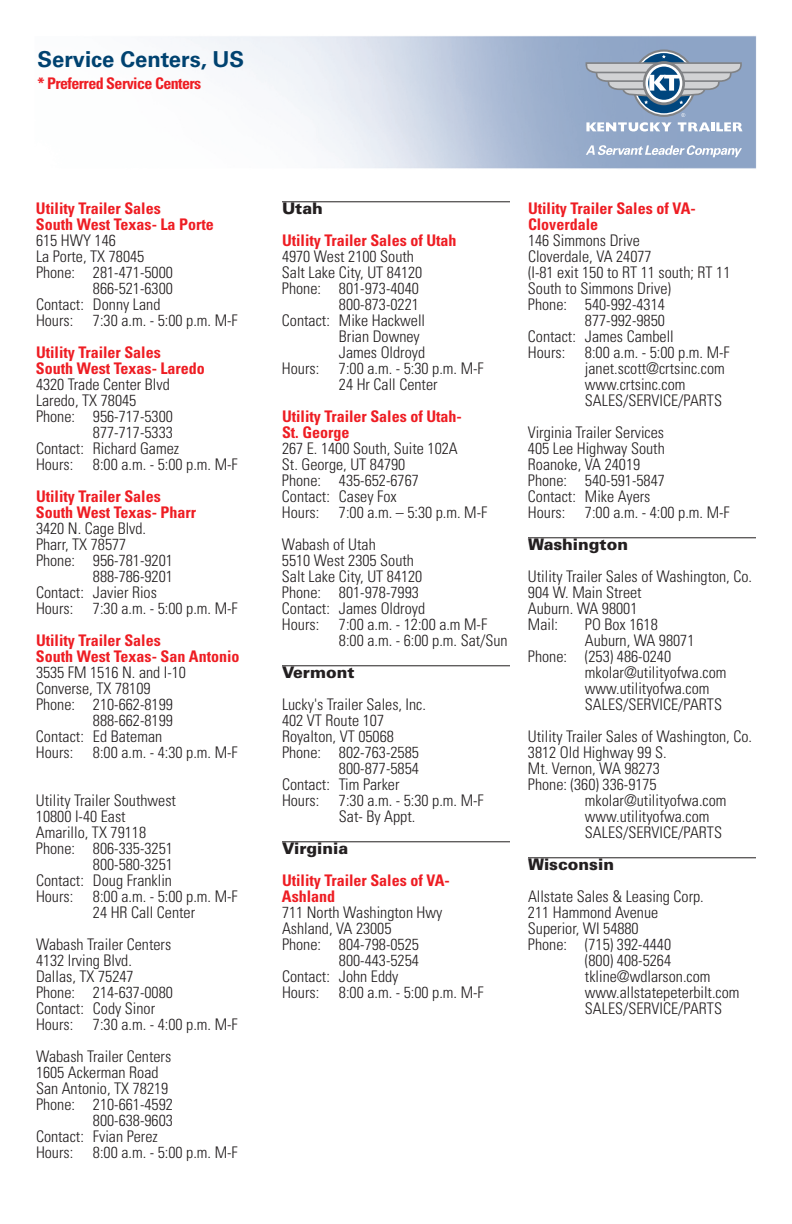
<style>
.page{position:relative;width:792px;height:1224px;background:#fff}
.page>*{position:absolute;margin:0;border:0;box-sizing:border-box;transform-origin:0 0}
.t1{font:700 22px "Univers";color:#004270}
.t2{font:300 condensed 16px/16px "Univers";color:#231f20}
.t3{font:700 condensed 16px/16px "Univers";color:#ee1d23}
.t4{font:900 16px "Univers";color:#231f20}
.t5{font:700 condensed 16px "Univers";letter-spacing:-.035em;color:#ee1d23}
</style>
<div class="page">
<svg style="left:586px;top:122px;width:86px;height:9px"></svg>
<svg style="left:632px;top:49px;width:64px;height:68px"></svg>
<svg style="left:634px;top:52px;width:59px;height:62px"></svg>
<svg style="left:678px;top:113px;width:65px;height:18px"></svg>
<svg style="left:586px;top:55px;width:156px;height:49px;background:#96a7bb"></svg>
<svg style="left:586px;top:145px;width:156px;height:12px"></svg>
<hr style="left:282px;top:201px;width:228px;height:1px;background:#231f20">
<hr style="left:282px;top:665px;width:228px;height:1px;background:#231f20">
<hr style="left:282px;top:841px;width:228px;height:1px;background:#231f20">
<hr style="left:528px;top:537px;width:228px;height:1px;background:#231f20">
<hr style="left:528px;top:857px;width:228px;height:1px;background:#231f20">
<h1 class="t1" style="left:38px;top:51px;width:208px">Service Centers, US</h1>
<p class="t5" style="left:38px;top:78px;width:165px">* Preferred Service Centers</p>
<p class="t3" style="left:36px;top:202px;width:179px">Utility Trailer Sales<br>South West Texas- La Porte</p>
<p class="t2" style="left:36px;top:234px;width:81px">615 HWY 146</p>
<p class="t2" style="left:36px;top:250px;width:110px">La Porte, TX 78045</p>
<p class="t2" style="left:36px;top:266px;width:138px">Phone: 281-471-5000</p>
<p class="t2" style="left:93px;top:282px;width:81px">866-521-6300</p>
<p class="t2" style="left:36px;top:298px;width:126px">Contact: Donny Land</p>
<p class="t2" style="left:36px;top:314px;width:203px">Hours: 7:30 a.m. - 5:00 p.m. M-F</p>
<p class="t3" style="left:36px;top:346px;width:170px">Utility Trailer Sales<br>South West Texas- Laredo</p>
<p class="t2" style="left:36px;top:378px;width:135px">4320 Trade Center Blvd</p>
<p class="t2" style="left:36px;top:394px;width:102px">Laredo, TX 78045</p>
<p class="t2" style="left:36px;top:410px;width:138px">Phone: 956-717-5300</p>
<p class="t2" style="left:93px;top:426px;width:81px">877-717-5333</p>
<p class="t2" style="left:36px;top:442px;width:145px">Contact: Richard Gamez</p>
<p class="t2" style="left:36px;top:458px;width:203px">Hours: 8:00 a.m. - 5:00 p.m. M-F</p>
<p class="t3" style="left:36px;top:490px;width:162px">Utility Trailer Sales<br>South West Texas- Pharr</p>
<p class="t2" style="left:36px;top:522px;width:112px">3420 N. Cage Blvd.</p>
<p class="t2" style="left:36px;top:538px;width:92px">Pharr, TX 78577</p>
<p class="t2" style="left:36px;top:554px;width:138px">Phone: 956-781-9201</p>
<p class="t2" style="left:93px;top:570px;width:81px">888-786-9201</p>
<p class="t2" style="left:36px;top:586px;width:122px">Contact: Javier Rios</p>
<p class="t2" style="left:36px;top:602px;width:203px">Hours: 7:30 a.m. - 5:00 p.m. M-F</p>
<p class="t3" style="left:36px;top:634px;width:205px">Utility Trailer Sales<br>South West Texas- San Antonio</p>
<p class="t2" style="left:36px;top:666px;width:152px">3535 FM 1516 N. and I-10</p>
<p class="t2" style="left:36px;top:682px;width:116px">Converse, TX 78109</p>
<p class="t2" style="left:36px;top:698px;width:138px">Phone: 210-662-8199</p>
<p class="t2" style="left:93px;top:714px;width:81px">888-662-8199</p>
<p class="t2" style="left:36px;top:730px;width:128px">Contact: Ed Bateman</p>
<p class="t2" style="left:36px;top:746px;width:203px">Hours: 8:00 a.m. - 4:30 p.m. M-F</p>
<p class="t2" style="left:36px;top:794px;width:142px">Utility Trailer Southwest</p>
<p class="t2" style="left:36px;top:810px;width:91px">10800 I-40 East</p>
<p class="t2" style="left:36px;top:826px;width:112px">Amarillo, TX 79118</p>
<p class="t2" style="left:36px;top:842px;width:138px">Phone: 806-335-3251</p>
<p class="t2" style="left:93px;top:858px;width:81px">800-580-3251</p>
<p class="t2" style="left:36px;top:874px;width:138px">Contact: Doug Franklin</p>
<p class="t2" style="left:36px;top:890px;width:203px">Hours: 8:00 a.m. - 5:00 p.m. M-F</p>
<p class="t2" style="left:93px;top:906px;width:104px">24 HR Call Center</p>
<p class="t2" style="left:36px;top:938px;width:203px">Wabash Trailer Centers<br>4132 Irving Blvd.<br>Dallas, TX 75247<br>Phone: 214-637-0080<br>Contact: Cody Sinor<br>Hours: 7:30 a.m. - 4:00 p.m. M-F</p>
<p class="t2" style="left:36px;top:1050px;width:137px">Wabash Trailer Centers</p>
<p class="t2" style="left:36px;top:1066px;width:124px">1605 Ackerman Road</p>
<p class="t2" style="left:36px;top:1082px;width:134px">San Antonio, TX 78219</p>
<p class="t2" style="left:36px;top:1098px;width:138px">Phone: 210-661-4592</p>
<p class="t2" style="left:93px;top:1114px;width:81px">800-638-9603</p>
<p class="t2" style="left:36px;top:1130px;width:123px">Contact: Fvian Perez</p>
<p class="t2" style="left:36px;top:1146px;width:203px">Hours: 8:00 a.m. - 5:00 p.m. M-F</p>
<p class="t4" style="left:282px;top:203px;width:42px">Utah</p>
<p class="t3" style="left:282px;top:234px;width:176px">Utility Trailer Sales of Utah</p>
<p class="t2" style="left:282px;top:250px;width:134px">4970 West 2100 South</p>
<p class="t2" style="left:282px;top:266px;width:142px">Salt Lake City, UT 84120</p>
<p class="t2" style="left:282px;top:282px;width:138px">Phone: 801-973-4040</p>
<p class="t2" style="left:339px;top:298px;width:81px">800-873-0221</p>
<p class="t2" style="left:282px;top:314px;width:145px">Contact: Mike Hackwell</p>
<p class="t2" style="left:339px;top:330px;width:82px">Brian Downey</p>
<p class="t2" style="left:339px;top:346px;width:88px">James Oldroyd</p>
<p class="t2" style="left:282px;top:362px;width:203px">Hours: 7:00 a.m. - 5:30 p.m. M-F</p>
<p class="t2" style="left:339px;top:378px;width:100px">24 Hr Call Center</p>
<p class="t3" style="left:282px;top:410px;width:181px">Utility Trailer Sales of Utah-<br>St. George</p>
<p class="t2" style="left:282px;top:442px;width:207px">267 E. 1400 South, Suite 102A<br>St. George, UT 84790<br>Phone: 435-652-6767<br>Contact: Casey Fox<br>Hours: 7:00 a.m. – 5:30 p.m. M-F</p>
<p class="t2" style="left:282px;top:538px;width:95px">Wabash of Utah</p>
<p class="t2" style="left:282px;top:554px;width:134px">5510 West 2305 South</p>
<p class="t2" style="left:282px;top:570px;width:142px">Salt Lake City, UT 84120</p>
<p class="t2" style="left:282px;top:586px;width:138px">Phone: 801-978-7993</p>
<p class="t2" style="left:282px;top:602px;width:145px">Contact: James Oldroyd</p>
<p class="t2" style="left:282px;top:618px;width:207px">Hours: 7:00 a.m. - 12:00 a.m M-F</p>
<p class="t2" style="left:339px;top:634px;width:170px">8:00 a.m. - 6:00 p.m. Sat/Sun</p>
<p class="t4" style="left:282px;top:667px;width:74px">Vermont</p>
<p class="t2" style="left:282px;top:698px;width:146px">Lucky's Trailer Sales, Inc.</p>
<p class="t2" style="left:282px;top:714px;width:104px">402 VT Route 107</p>
<p class="t2" style="left:282px;top:730px;width:113px">Royalton, VT 05068</p>
<p class="t2" style="left:282px;top:746px;width:138px">Phone: 802-763-2585</p>
<p class="t2" style="left:339px;top:762px;width:81px">800-877-5854</p>
<p class="t2" style="left:282px;top:778px;width:119px">Contact: Tim Parker</p>
<p class="t2" style="left:282px;top:794px;width:203px">Hours: 7:30 a.m. - 5:30 p.m. M-F</p>
<p class="t2" style="left:339px;top:810px;width:78px">Sat- By Appt.</p>
<p class="t4" style="left:282px;top:843px;width:68px">Virginia</p>
<p class="t3" style="left:282px;top:874px;width:169px">Utility Trailer Sales of VA-<br>Ashland</p>
<p class="t2" style="left:282px;top:906px;width:162px">711 North Washington Hwy<br>Ashland, VA 23005<br>Phone: 804-798-0525</p>
<p class="t2" style="left:282px;top:954px;width:203px;text-indent:57px">800-443-5254<br>Contact: John Eddy<br>Hours: 8:00 a.m. - 5:00 p.m. M-F</p>
<p class="t3" style="left:528px;top:202px;width:169px">Utility Trailer Sales of VA-<br>Cloverdale</p>
<p class="t2" style="left:528px;top:234px;width:113px">146 Simmons Drive</p>
<p class="t2" style="left:528px;top:250px;width:125px">Cloverdale, VA 24077</p>
<p class="t2" style="left:528px;top:266px;width:204px">(I-81 exit 150 to RT 11 south; RT 11</p>
<p class="t2" style="left:528px;top:282px;width:145px">South to Simmons Drive)</p>
<p class="t2" style="left:528px;top:298px;width:138px">Phone: 540-992-4314</p>
<p class="t2" style="left:585px;top:314px;width:81px">877-992-9850</p>
<p class="t2" style="left:528px;top:330px;width:147px">Contact: James Cambell</p>
<p class="t2" style="left:528px;top:346px;width:203px">Hours: 8:00 a.m. - 5:00 p.m. M-F</p>
<p class="t2" style="left:585px;top:362px;width:141px">janet.scott@crtsinc.com</p>
<p class="t2" style="left:585px;top:378px;width:102px">www.crtsinc.com</p>
<p class="t2" style="left:585px;top:394px;width:139px">SALES/SERVICE/PARTS</p>
<p class="t2" style="left:528px;top:426px;width:203px">Virginia Trailer Services<br>405 Lee Highway South<br>Roanoke, VA 24019<br>Phone: 540-591-5847<br>Contact: Mike Ayers<br>Hours: 7:00 a.m. - 4:00 p.m. M-F</p>
<p class="t4" style="left:528px;top:539px;width:102px">Washington</p>
<p class="t2" style="left:528px;top:570px;width:226px">Utility Trailer Sales of Washington, Co.<br>904 W. Main Street<br>Auburn. WA 98001<br>Mail:</p>
<p class="t2" style="left:585px;top:618px;width:74px">PO Box 1618</p>
<p class="t2" style="left:585px;top:634px;width:111px">Auburn, WA 98071</p>
<p class="t2" style="left:528px;top:650px;width:145px">Phone: (253) 486-0240</p>
<p class="t2" style="left:585px;top:666px;width:143px">mkolar@utilityofwa.com</p>
<p class="t2" style="left:585px;top:682px;width:126px">www.utilityofwa.com</p>
<p class="t2" style="left:585px;top:698px;width:139px">SALES/SERVICE/PARTS</p>
<p class="t2" style="left:528px;top:730px;width:226px">Utility Trailer Sales of Washington, Co.</p>
<p class="t2" style="left:528px;top:746px;width:140px">3812 Old Highway 99 S.</p>
<p class="t2" style="left:528px;top:762px;width:133px">Mt. Vernon, WA 98273</p>
<p class="t2" style="left:528px;top:778px;width:130px">Phone: (360) 336-9175</p>
<p class="t2" style="left:585px;top:794px;width:143px">mkolar@utilityofwa.com</p>
<p class="t2" style="left:585px;top:810px;width:126px">www.utilityofwa.com</p>
<p class="t2" style="left:585px;top:826px;width:139px">SALES/SERVICE/PARTS</p>
<p class="t4" style="left:528px;top:859px;width:88px">Wisconsin</p>
<p class="t2" style="left:528px;top:890px;width:177px">Allstate Sales &amp; Leasing Corp.</p>
<p class="t2" style="left:528px;top:906px;width:132px">211 Hammond Avenue</p>
<p class="t2" style="left:528px;top:922px;width:112px">Superior, WI 54880</p>
<p class="t2" style="left:528px;top:938px;width:145px">Phone: (715) 392-4440</p>
<p class="t2" style="left:585px;top:954px;width:88px">(800) 408-5264</p>
<p class="t2" style="left:585px;top:970px;width:127px">tkline@wdlarson.com</p>
<p class="t2" style="left:585px;top:986px;width:156px">www.allstatepeterbilt.com</p>
<p class="t2" style="left:585px;top:1002px;width:139px">SALES/SERVICE/PARTS</p>
</div>
